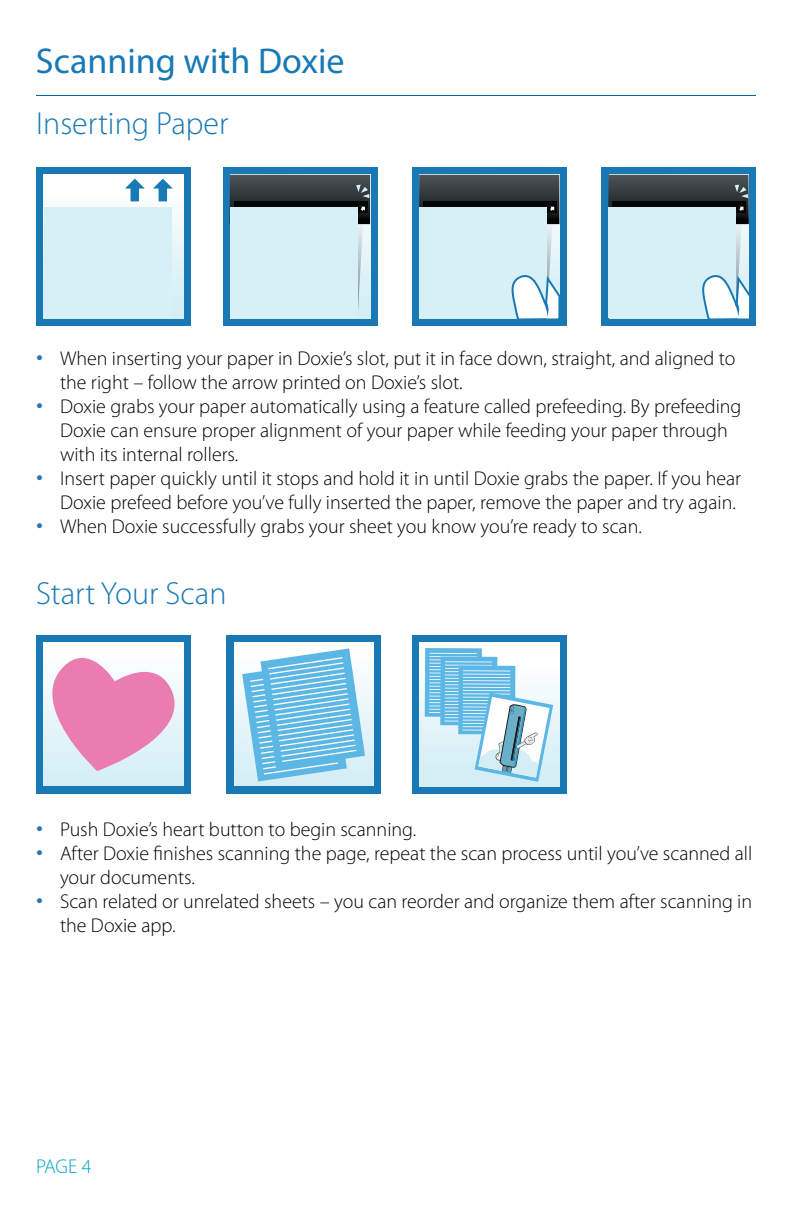
<style>
.page{position:relative;width:792px;height:1224px;background:#fff}
.page>*{position:absolute;margin:0;border:0;box-sizing:border-box;transform-origin:0 0}
.t1{font:36px "Myriad Pro";color:#1779b5}
.t2{font:300 32px "Myriad Pro";color:#1779b5}
.t3{font:300 20px/24px "Myriad Pro";color:#000}
.t4{font:300 20px "Myriad Pro";color:#00a3bf}
.s1{font-size:28px;color:#2c77b0}
</style>
<div class="page">
<div style="left:36px;top:635px;width:155px;height:158px;background:#1879b5"></div>
<div style="left:44px;top:642px;width:139px;height:144px;background:#d5eef6"></div>
<svg style="left:43px;top:642px;width:141px;height:129px"></svg>
<div style="left:227px;top:635px;width:154px;height:158px;background:#1879b5"></div>
<div style="left:234px;top:642px;width:140px;height:144px;background:linear-gradient(to bottom,#fff,#d2edf5)"></div>
<svg style="left:242px;top:648px;width:123px;height:134px;background:#94cfed"></svg>
<div style="left:412px;top:635px;width:155px;height:158px;background:#1879b5"></div>
<div style="left:420px;top:643px;width:139px;height:143px;background:linear-gradient(to bottom,#fff,#cfecf5)"></div>
<div style="left:425px;top:648px;width:57px;height:69px;background:#5db7e5"></div>
<hr style="left:430px;top:653px;width:47px;height:1px;background:#fff">
<hr style="left:430px;top:656px;width:47px;height:1px;background:#fff">
<hr style="left:429px;top:659px;width:48px;height:2px;background:#fff">
<hr style="left:429px;top:663px;width:48px;height:1px;background:#fff">
<hr style="left:429px;top:666px;width:48px;height:1px;background:#fff">
<hr style="left:429px;top:669px;width:48px;height:1px;background:#fff">
<hr style="left:429px;top:673px;width:48px;height:1px;background:#fff">
<hr style="left:429px;top:676px;width:48px;height:1px;background:#fff">
<hr style="left:429px;top:679px;width:48px;height:1px;background:#fff">
<hr style="left:429px;top:682px;width:48px;height:2px;background:#fff">
<hr style="left:429px;top:686px;width:48px;height:1px;background:#fff">
<hr style="left:429px;top:689px;width:48px;height:1px;background:#fff">
<hr style="left:429px;top:692px;width:48px;height:1px;background:#fff">
<hr style="left:429px;top:696px;width:48px;height:1px;background:#fff">
<hr style="left:429px;top:699px;width:48px;height:1px;background:#fff">
<hr style="left:429px;top:702px;width:48px;height:1px;background:#fff">
<hr style="left:429px;top:706px;width:47px;height:1px;background:#fff">
<hr style="left:429px;top:709px;width:47px;height:1px;background:#fff">
<hr style="left:429px;top:712px;width:47px;height:1px;background:#fff">
<svg style="left:440px;top:657px;width:57px;height:69px"></svg>
<hr style="left:445px;top:661px;width:47px;height:1px;background:#fff">
<hr style="left:445px;top:665px;width:47px;height:1px;background:#fff">
<hr style="left:445px;top:668px;width:47px;height:1px;background:#fff">
<hr style="left:445px;top:671px;width:47px;height:1px;background:#fff">
<hr style="left:445px;top:675px;width:47px;height:1px;background:#fff">
<hr style="left:445px;top:678px;width:47px;height:1px;background:#fff">
<hr style="left:445px;top:681px;width:47px;height:1px;background:#fff">
<hr style="left:445px;top:684px;width:47px;height:1px;background:#fff">
<hr style="left:445px;top:688px;width:47px;height:1px;background:#fff">
<hr style="left:445px;top:691px;width:47px;height:1px;background:#fff">
<hr style="left:445px;top:694px;width:47px;height:1px;background:#fff">
<hr style="left:445px;top:698px;width:47px;height:1px;background:#fff">
<hr style="left:445px;top:701px;width:47px;height:1px;background:#fff">
<hr style="left:445px;top:704px;width:47px;height:1px;background:#fff">
<hr style="left:445px;top:707px;width:47px;height:2px;background:#fff">
<hr style="left:445px;top:711px;width:47px;height:1px;background:#fff">
<hr style="left:445px;top:714px;width:47px;height:1px;background:#fff">
<hr style="left:445px;top:717px;width:47px;height:1px;background:#fff">
<hr style="left:445px;top:721px;width:47px;height:1px;background:#fff">
<svg style="left:458px;top:666px;width:57px;height:69px;background:#66bbe6"></svg>
<hr style="left:463px;top:670px;width:47px;height:1px;background:#fff">
<hr style="left:463px;top:674px;width:47px;height:1px;background:#fff">
<hr style="left:463px;top:677px;width:47px;height:1px;background:#fff">
<hr style="left:463px;top:680px;width:47px;height:1px;background:#fff">
<hr style="left:463px;top:684px;width:47px;height:1px;background:#fff">
<hr style="left:463px;top:687px;width:47px;height:1px;background:#fff">
<hr style="left:463px;top:690px;width:47px;height:1px;background:#fff">
<hr style="left:463px;top:693px;width:47px;height:1px;background:#fff">
<hr style="left:463px;top:697px;width:47px;height:1px;background:#fff">
<hr style="left:463px;top:700px;width:47px;height:1px;background:#fff">
<hr style="left:463px;top:703px;width:47px;height:1px;background:#fff">
<hr style="left:463px;top:707px;width:47px;height:1px;background:#fff">
<hr style="left:463px;top:710px;width:47px;height:1px;background:#fff">
<hr style="left:463px;top:713px;width:47px;height:1px;background:#fff">
<hr style="left:463px;top:716px;width:47px;height:2px;background:#fff">
<hr style="left:463px;top:720px;width:47px;height:1px;background:#fff">
<hr style="left:463px;top:723px;width:47px;height:1px;background:#fff">
<hr style="left:463px;top:726px;width:47px;height:1px;background:#fff">
<hr style="left:463px;top:730px;width:47px;height:1px;background:#fff">
<svg style="left:475px;top:693px;width:78px;height:89px;background:#b8d9e7"></svg>
<div style="left:36px;top:167px;width:155px;height:159px;background:#1879b5"></div>
<div style="left:44px;top:175px;width:139px;height:143px;background:linear-gradient(to bottom,#fff,#d0ecf5)"></div>
<div style="left:44px;top:207px;width:128px;height:110px;background:#d7eff7"></div>
<svg style="left:153px;top:179px;width:20px;height:22px"></svg>
<svg style="left:125px;top:179px;width:20px;height:22px"></svg>
<div style="left:223px;top:167px;width:154px;height:159px;background:#1879b5"></div>
<svg style="left:363px;top:224px;width:7px;height:94px"></svg>
<svg style="left:358px;top:224px;width:5px;height:94px"></svg>
<div style="left:230px;top:175px;width:140px;height:49px;background:linear-gradient(to bottom,#4f585c,#040505)"></div>
<div style="left:234px;top:201px;width:134px;height:12px;background:#050606"></div>
<div style="left:230px;top:207px;width:128px;height:111px;background:#d7eff7"></div>
<svg style="left:361px;top:207px;width:4px;height:4px"></svg>
<svg style="left:356px;top:185px;width:14px;height:13px"></svg>
<div style="left:412px;top:167px;width:155px;height:159px;background:#1879b5"></div>
<svg style="left:419px;top:175px;width:140px;height:46px;background:#393f43"></svg>
<div style="left:423px;top:201px;width:134px;height:12px;background:#050606"></div>
<div style="left:419px;top:207px;width:128px;height:111px;background:#d7eff7"></div>
<svg style="left:550px;top:207px;width:4px;height:4px"></svg>
<svg style="left:508px;top:221px;width:52px;height:98px"></svg>
<div style="left:601px;top:167px;width:155px;height:159px;background:#1879b5"></div>
<svg style="left:608px;top:175px;width:141px;height:46px;background:#3a4044"></svg>
<div style="left:613px;top:201px;width:133px;height:12px;background:#050606"></div>
<div style="left:608px;top:207px;width:128px;height:111px;background:#d7eff7"></div>
<svg style="left:739px;top:207px;width:5px;height:4px"></svg>
<svg style="left:735px;top:185px;width:13px;height:13px"></svg>
<svg style="left:699px;top:221px;width:51px;height:98px"></svg>
<hr style="left:36px;top:95px;width:720px;height:1px;background:#006a9f">
<h1 class="t1" style="left:36px;top:39px;width:310px">Scanning with Doxie</h1>
<h2 class="t2" style="left:36px;top:104px;width:194px">Inserting Paper</h2>
<p class="t3" style="left:60px;top:347px;width:677px;text-indent:-24px"><span class="s1">•</span> When inserting your paper in Doxie’s slot, put it in face down, straight, and aligned to the right – follow the arrow printed on Doxie’s slot.</p>
<p class="t3" style="left:60px;top:395px;width:683px;text-indent:-24px"><span class="s1">•</span> Doxie grabs your paper automatically using a feature called prefeeding. By prefeeding<br>Doxie can ensure proper alignment of your paper while feeding your paper through with its internal rollers.</p>
<p class="t3" style="left:36px;top:467px;width:707px;text-align:right"><span class="s1">•</span> Insert paper quickly until it stops and hold it in until Doxie grabs the paper. If you hear<br>Doxie prefeed before you’ve fully inserted the paper, remove the paper and try again.</p>
<p class="t3" style="left:36px;top:515px;width:607px"><span class="s1">•</span> When Doxie successfully grabs your sheet you know you’re ready to scan.</p>
<h2 class="t2" style="left:36px;top:574px;width:192px">Start Your Scan</h2>
<p class="t3" style="left:36px;top:817px;width:382px"><span class="s1">•</span> Push Doxie’s heart button to begin scanning.</p>
<p class="t3" style="left:60px;top:841px;width:694px;text-indent:-24px"><span class="s1">•</span> After Doxie finishes scanning the page, repeat the scan process until you’ve scanned all your documents.</p>
<p class="t3" style="left:60px;top:889px;width:694px;text-indent:-24px"><span class="s1">•</span> Scan related or unrelated sheets – you can reorder and organize them after scanning in the Doxie app.</p>
<p class="t4" style="left:36px;top:1154px;width:57px">PAGE 4</p>
</div>
